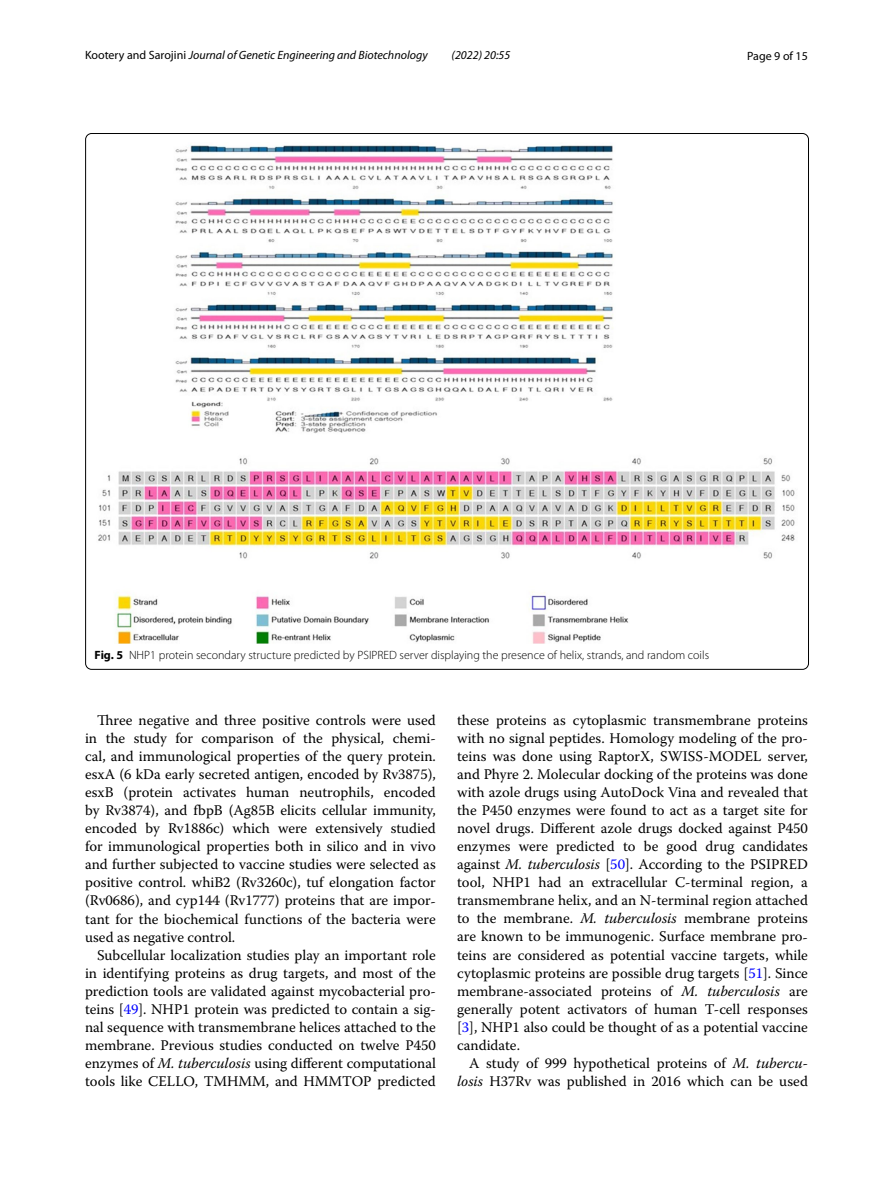
<style>
.page{position:relative;width:893px;height:1187px;background:#fff}
.page>*{position:absolute;margin:0;border:0;box-sizing:border-box;transform-origin:0 0}
.t1{font:14.7px/18px "Warnock Pro";color:#000;text-align:justify}
.t2{font:300 12px "Myriad Pro";color:#000}
.t3{font:italic 12px "Myriad Pro";color:#000}
.t4{font:12px "Myriad Pro";color:#000}
.s1{font-style:normal}
.s2{font-weight:700}
.s3{color:#00f}
.s4{font-style:italic}
</style>
<div class="page">
<img style="left:98px;top:145px;width:697px;height:498px">
<p class="t3" style="left:85px;top:48px;width:344px"><span class="s1">Kootery and Sarojini</span> Journal of Genetic Engineering and Biotechnology</p>
<p class="t3" style="left:452px;top:48px;width:60px">(2022) 20:55</p>
<p class="t4" style="left:747px;top:48px;width:62px">Page 9 of 15</p>
<p class="t2" style="left:95px;top:648px;width:616px"><span class="s2">Fig. 5</span> NHP1 protein secondary structure predicted by PSIPRED server displaying the presence of helix, strands, and random coils</p>
<p class="t1" style="left:85px;top:711px;width:352px;text-indent:12px">Three negative and three positive controls were used in the study for comparison of the physical, chemi&shy;cal, and immunological properties of the query protein. esxA (6 kDa early secreted antigen, encoded by Rv3875), esxB (protein activates human neutrophils, encoded by Rv3874), and fbpB (Ag85B elicits cellular immunity, encoded by Rv1886c) which were extensively studied for immunological properties both in silico and in vivo and further subjected to vaccine studies were selected as positive control. whiB2 (Rv3260c), tuf elongation factor (Rv0686), and cyp144 (Rv1777) proteins that are impor&shy;tant for the biochemical functions of the bacteria were used as negative control.</p>
<p class="t1" style="left:85px;top:945px;width:352px;text-indent:12px">Subcellular localization studies play an important role in identifying proteins as drug targets, and most of the prediction tools are validated against mycobacterial pro&shy;teins [<span class="s3">49</span>]. NHP1 protein was predicted to contain a sig&shy;nal sequence with transmembrane helices attached to the membrane. Previous studies conducted on twelve P450 enzymes of <span class="s4">M. tuberculosis</span> using different computational tools like CELLO, TMHMM, and HMMTOP predicted</p>
<p class="t1" style="left:457px;top:711px;width:352px">these proteins as cytoplasmic transmembrane proteins with no signal peptides. Homology modeling of the pro&shy;teins was done using RaptorX, SWISS-MODEL server, and Phyre 2. Molecular docking of the proteins was done with azole drugs using AutoDock Vina and revealed that the P450 enzymes were found to act as a target site for novel drugs. Different azole drugs docked against P450 enzymes were predicted to be good drug candidates against <span class="s4">M. tuberculosis</span> [<span class="s3">50</span>]. According to the PSIPRED tool, NHP1 had an extracellular C-terminal region, a transmembrane helix, and an N-terminal region attached to the membrane. <span class="s4">M. tuberculosis</span> membrane proteins are known to be immunogenic. Surface membrane pro&shy;teins are considered as potential vaccine targets, while cytoplasmic proteins are possible drug targets [<span class="s3">51</span>]. Since membrane-associated proteins of <span class="s4">M. tuberculosis</span> are generally potent activators of human T-cell responses [<span class="s3">3</span>], NHP1 also could be thought of as a potential vaccine candidate.</p>
<p class="t1" style="left:457px;top:1053px;width:352px;text-align:right">A study of 999 hypothetical proteins of <span class="s4">M. tubercu&shy;losis</span> H37Rv was published in 2016 which can be used</p>
</div>
